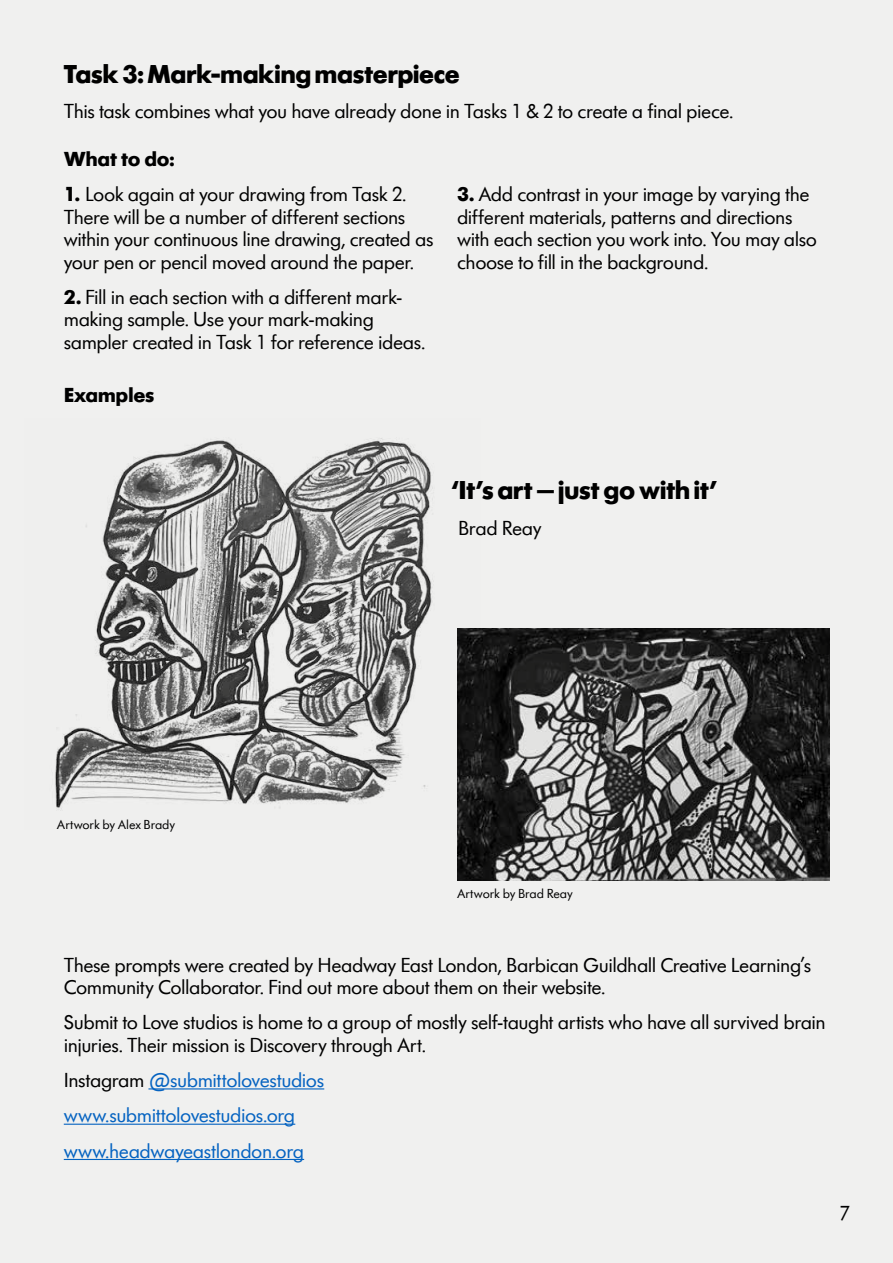
<style>
.page{position:relative;width:893px;height:1263px;background:#f0f0ef}
.page>*{position:absolute;margin:0;border:0;box-sizing:border-box;transform-origin:0 0}
.t1{font:700 27px "Futura SHOP";letter-spacing:.015em;color:#000}
.t2{font:21px/22.5px "Futura SB";letter-spacing:-.025em;color:#000}
.t3{font:21px/35.2px "Futura SB";letter-spacing:-.025em;color:#0563c1}
.t4{font:700 21px "Futura SB";letter-spacing:-.02em;color:#000}
.t5{font:13.5px "Futura SB";letter-spacing:-.005em;color:#000}
.s1{font-weight:700}
.s2{color:#000}
</style>
<div class="page">
<hr style="left:148px;top:1088px;width:176px;height:1px;background:#0563c1">
<hr style="left:64px;top:1124px;width:231px;height:1px;background:#0563c1">
<hr style="left:64px;top:1159px;width:240px;height:1px;background:#0563c1">
<img style="left:55px;top:438px;width:426px;height:373px">
<img style="left:457px;top:629px;width:372px;height:252px">
<p class="t1" style="left:64px;top:59px;width:397px">Task 3: Mark-making masterpiece</p>
<p class="t2" style="left:64px;top:100px;width:671px">This task combines what you have already done in Tasks 1 &amp; 2 to create a final piece.</p>
<p class="t4" style="left:64px;top:147px;width:113px">What to do:</p>
<p class="t2" style="left:64px;top:183px;width:371px"><span class="s1">1.</span> Look again at your drawing from Task 2.<br>There will be a number of different sections within your continuous line drawing, created as your pen or pencil moved around the paper.</p>
<p class="t2" style="left:64px;top:286px;width:363px"><span class="s1">2.</span> Fill in each section with a different mark&shy;making sample. Use your mark-making sampler created in Task 1 for reference ideas.</p>
<p class="t2" style="left:457px;top:183px;width:361px"><span class="s1">3.</span> Add contrast in your image by varying the different materials, patterns and directions with each section you work into. You may also choose to fill in the background.</p>
<p class="t4" style="left:64px;top:383px;width:92px">Examples</p>
<p class="t1" style="left:452px;top:476px;width:267px">‘It’s art – just go with it’</p>
<p class="t2" style="left:458px;top:517px;width:85px">Brad Reay</p>
<p class="t5" style="left:57px;top:817px;width:120px">Artwork by Alex Brady</p>
<p class="t5" style="left:457px;top:886px;width:117px">Artwork by Brad Reay</p>
<p class="t2" style="left:64px;top:954px;width:749px">These prompts were created by Headway East London, Barbican Guildhall Creative Learning’s<br>Community Collaborator. Find out more about them on their website.</p>
<p class="t2" style="left:64px;top:1011px;width:764px">Submit to Love studios is home to a group of mostly self-taught artists who have all survived brain injuries. Their mission is Discovery through Art.</p>
<p class="t3" style="left:64px;top:1063px;width:262px"><span class="s2">Instagram</span> @submittolovestudios www.submittolovestudios.org www.headwayeastlondon.org</p>
<p class="t2" style="left:840px;top:1202px;width:12px">7</p>
</div>
